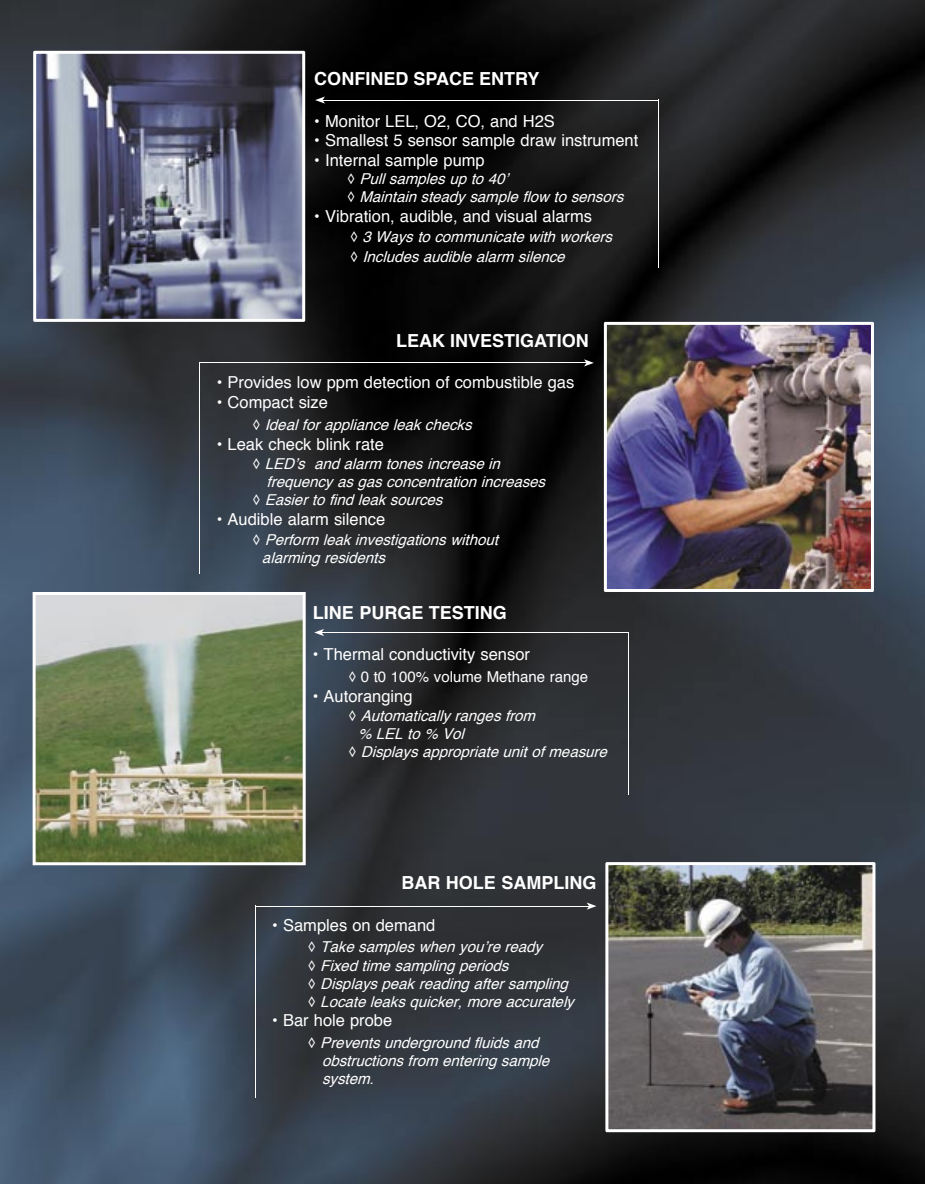
<style>
.page{position:relative;width:925px;height:1184px;background:#fff}
.page>*{position:absolute;margin:0;border:0;box-sizing:border-box;transform-origin:0 0}
.t1{font:700 18px "Helvetica";color:#fff}
.t2{font:16.5px "Helvetica";color:#fff}
.t3{font:italic 15px/18px "Helvetica";color:#fff}
.t4{font:15px "Helvetica";color:#fff}
.s1{font-style:normal}
</style>
<div class="page">
<img style="left:0;top:0;width:925px;height:1184px">
<img style="left:604px;top:322px;width:270px;height:270px">
<img style="left:605px;top:862px;width:270px;height:270px">
<svg style="left:33px;top:51px;width:272px;height:271px;background:#707389"></svg>
<svg style="left:33px;top:592px;width:273px;height:273px;background:#929b7b"></svg>
<hr style="left:255px;top:905px;width:334px;height:1px;background:#fff">
<svg style="left:587px;top:902px;width:9px;height:7px"></svg>
<hr style="left:255px;top:905px;width:1px;height:193px;background:#fff">
<hr style="left:200px;top:362px;width:386px;height:1px;background:#fff">
<svg style="left:584px;top:359px;width:10px;height:7px"></svg>
<hr style="left:199px;top:362px;width:1px;height:211px;background:#fff">
<hr style="left:322px;top:632px;width:307px;height:1px;background:#fff">
<svg style="left:314px;top:629px;width:10px;height:7px"></svg>
<hr style="left:628px;top:632px;width:1px;height:162px;background:#fff">
<hr style="left:323px;top:100px;width:336px;height:1px;background:#fff">
<svg style="left:315px;top:96px;width:10px;height:8px"></svg>
<hr style="left:658px;top:100px;width:1px;height:168px;background:#fff">
<p class="t1" style="left:314px;top:63px;width:227px">CONFINED SPACE ENTRY</p>
<p class="t2" style="left:314px;top:107px;width:242px">• Monitor LEL, O2, CO, and H2S</p>
<p class="t2" style="left:314px;top:126px;width:325px">• Smallest 5 sensor sample draw instrument</p>
<p class="t2" style="left:314px;top:146px;width:172px">• Internal sample pump</p>
<p class="t3" style="left:347px;top:169px;width:284px"><span class="s1">◊</span> Pullsamplesupto40’<br><span class="s1">◊</span> Maintainsteadysampleflowtosensors</p>
<p class="t2" style="left:314px;top:202px;width:279px">• Vibration, audible, and visual alarms</p>
<p class="t3" style="left:350px;top:226px;width:270px;line-height:19.8px"><span class="s1">◊</span> 3Waystocommunicatewithworkers <span class="s1">◊</span> Includesaudiblealarm silence</p>
<p class="t1" style="left:396px;top:324px;width:194px">LEAK INVESTIGATION</p>
<p class="t2" style="left:217px;top:368px;width:359px">• Provides low ppm detection of combustible gas</p>
<p class="t2" style="left:217px;top:388px;width:113px">• Compact size</p>
<p class="t3" style="left:253px;top:415px;width:227px"><span class="s1">◊</span> Idealforapplianceleakchecks</p>
<p class="t2" style="left:217px;top:430px;width:169px">• Leak check blink rate</p>
<p class="t3" style="left:253px;top:455px;width:255px"><span class="s1">◊</span> LED’s andalarm tonesincreasein</p>
<p class="t3" style="left:267px;top:473px;width:287px">frequencyasgasconcentrationincreases</p>
<p class="t3" style="left:253px;top:491px;width:198px"><span class="s1">◊</span> Easiertofindleaksources</p>
<p class="t2" style="left:217px;top:505px;width:170px">• Audible alarm silence</p>
<p class="t3" style="left:262px;top:530px;width:244px;text-indent:-9px"><span class="s1">◊</span> Perform leakinvestigationswithout alarmingresidents</p>
<p class="t1" style="left:313px;top:596px;width:196px">LINE PURGE TESTING</p>
<p class="t2" style="left:313px;top:640px;width:219px">• Thermal conductivity sensor</p>
<p class="t4" style="left:349px;top:663px;width:241px">◊ 0 t0 100% volume Methane range</p>
<p class="t2" style="left:313px;top:681px;width:101px">• Autoranging</p>
<p class="t3" style="left:349px;top:706px;width:194px"><span class="s1">◊</span> Automaticallyrangesfrom</p>
<p class="t3" style="left:358px;top:724px;width:114px">% LELto% Vol</p>
<p class="t3" style="left:349px;top:742px;width:266px"><span class="s1">◊</span> Displaysappropriateunitofmeasure</p>
<p class="t1" style="left:401px;top:867px;width:196px">BAR HOLE SAMPLING</p>
<p class="t2" style="left:272px;top:911px;width:165px">• Samples on demand</p>
<p class="t3" style="left:308px;top:937px;width:274px"><span class="s1">◊</span> Takesampleswhenyou’reready<br><span class="s1">◊</span> Fixedtimesamplingperiods<br><span class="s1">◊</span> Displayspeakreadingaftersampling <span class="s1">◊</span> Locateleaksquicker,moreaccurately</p>
<p class="t2" style="left:272px;top:1006px;width:121px">• Bar hole probe</p>
<p class="t3" style="left:322px;top:1033px;width:235px;text-indent:-14px"><span class="s1">◊</span> Preventsundergroundfluidsand obstructionsfrom enteringsample system.</p>
</div>
